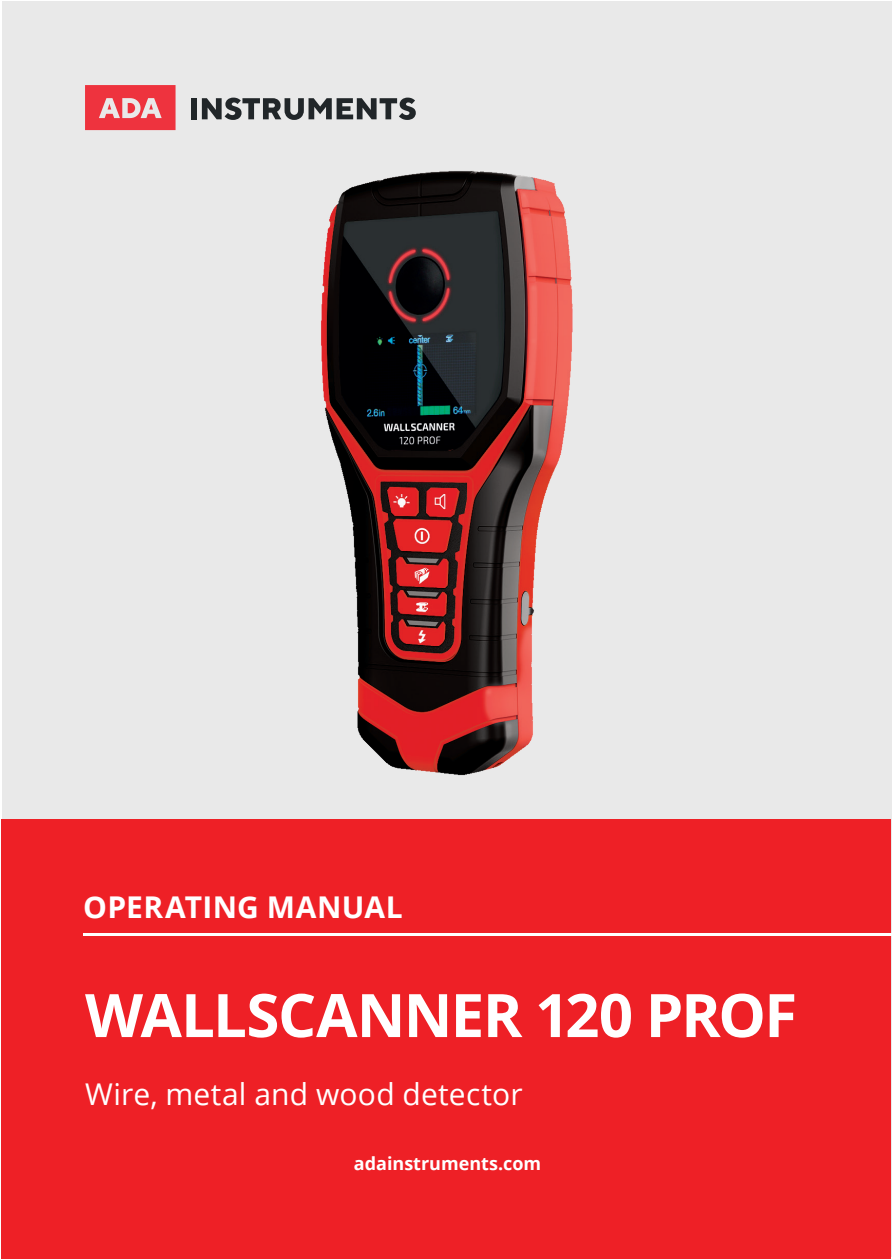
<style>
.page{position:relative;width:893px;height:1259px;background:#fff}
.page>*{position:absolute;margin:0;border:0;box-sizing:border-box;transform-origin:0 0}
.t1{font:700 60px "Open Sans";letter-spacing:-.03em;color:#fff}
.t2{font:30px "Open Sans";letter-spacing:.005em;color:#fff}
.t3{font:700 30px "Open Sans";letter-spacing:.01em;color:#fff}
.t4{font:700 18px "Open Sans";color:#fff}
</style>
<div class="page">
<div style="left:2px;top:2px;width:889px;height:1255px;background:#e9e9e9"></div>
<svg style="left:85px;top:85px;width:91px;height:45px;background:#ed535c"></svg>
<div style="left:191px;top:98px;width:6px;height:21px;background:#212629"></div>
<svg style="left:202px;top:98px;width:213px;height:22px"></svg>
<div style="left:2px;top:820px;width:889px;height:439px;background:#ee2026"></div>
<hr style="left:84px;top:933px;width:809px;height:2px;background:#fff">
<img style="left:255px;top:108px;width:381px;height:712px">
<p class="t3" style="left:83px;top:886px;width:321px">OPERATING MANUAL</p>
<p class="t1" style="left:85px;top:973px;width:714px">WALLSCANNER 120 PROF</p>
<p class="t2" style="left:85px;top:1073px;width:439px">Wire, metal and wood detector</p>
<p class="t4" style="left:354px;top:1151px;width:189px">adainstruments.com</p>
</div>
